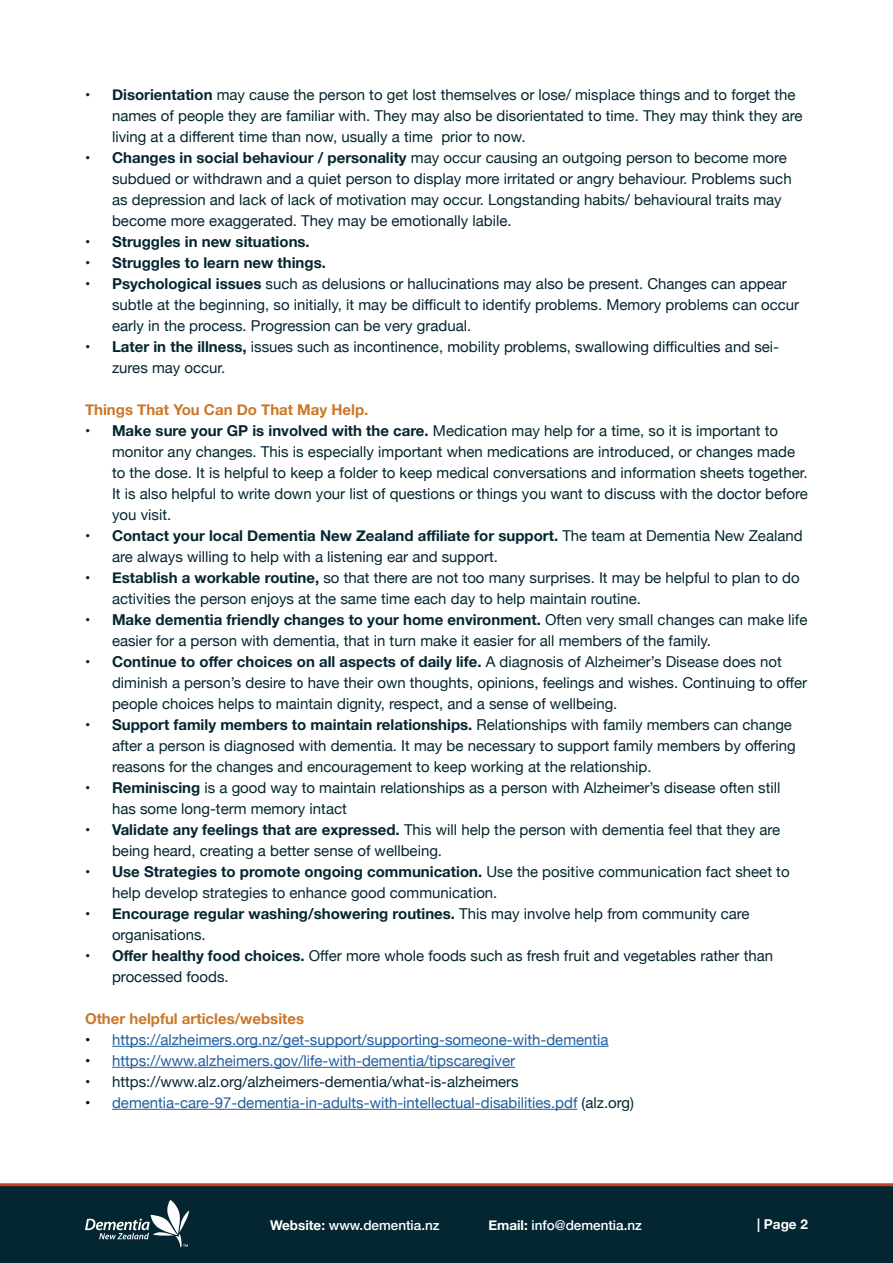
<style>
.page{position:relative;width:893px;height:1263px;background:#fff}
.page>*{position:absolute;margin:0;border:0;box-sizing:border-box;transform-origin:0 0}
.t1{font:15px/21px "Helvetica Neue";color:#052630}
.t2{font:15px "Helvetica Neue";color:#215e9e}
.t3{font:700 15px "Helvetica Neue";color:#cb7729}
.t4{font:700 15px "Helvetica Neue";color:#052630}
.t5{font:500 13.5px "Helvetica Neue";color:#fff}
.t6{font:700 13.5px "Helvetica Neue";color:#fff}
.s1{font-weight:700}
.s2{color:#000}
.s3{color:#052630}
</style>
<div class="page">
<div style="left:0;top:1183px;width:893px;height:80px;background:#042630"></div>
<svg style="left:85px;top:1200px;width:104px;height:47px;background:#39545c"></svg>
<hr style="left:112px;top:1046px;width:497px;height:1px;background:#215e9e">
<hr style="left:112px;top:1067px;width:403px;height:1px;background:#215e9e">
<hr style="left:112px;top:1109px;width:465px;height:1px;background:#215e9e">
<p class="t1" style="left:112px;top:85px;width:692px;text-indent:-27px"><span class="s1">• Disorientation</span> may cause the person to get lost themselves or lose/ misplace things and to forget the names of people they are familiar with. They may also be disorientated to time. They may think they are living at a different time than now, usually a time prior to now.</p>
<p class="t1" style="left:112px;top:148px;width:681px;text-indent:-27px"><span class="s1">• Changes in social behaviour / personality</span> may occur causing an outgoing person to become more subdued or withdrawn and a quiet person to display more irritated or angry behaviour. Problems such as depression and lack of lack of motivation may occur. Longstanding habits/ behavioural traits may become more exaggerated. They may be emotionally labile.</p>
<p class="t4" style="left:85px;top:230px;width:226px">• Struggles in new situations.</p>
<p class="t4" style="left:85px;top:251px;width:242px">• Struggles to learn new things.</p>
<p class="t1" style="left:112px;top:274px;width:689px;text-indent:-27px"><span class="s1">• Psychological issues</span> such as delusions or hallucinations may also be present. Changes can appear subtle at the beginning, so initially, it may be difficult to identify problems. Memory problems can occur early in the process. Progression can be very gradual.</p>
<p class="t1" style="left:112px;top:337px;width:669px;text-indent:-27px"><span class="s1">• Later in the illness,</span> issues such as incontinence, mobility problems, swallowing difficulties and sei&shy;zures may occur.</p>
<p class="t3" style="left:85px;top:398px;width:285px">Things That You Can Do That May Help.</p>
<p class="t1" style="left:112px;top:421px;width:697px;text-indent:-27px"><span class="s1">• Make sure your GP is involved with the care.</span> Medication may help for a time, so it is important to monitor any changes. This is especially important when medications are introduced, or changes made to the dose. It is helpful to keep a folder to keep medical conversations and information sheets together.<br>It is also helpful to write down your list of questions or things you want to discuss with the doctor before you visit.</p>
<p class="t1" style="left:112px;top:526px;width:692px;text-indent:-27px"><span class="s1">• Contact your local Dementia New Zealand affiliate for support.</span> The team at Dementia New Zealand are always willing to help with a listening ear and support.</p>
<p class="t1" style="left:112px;top:568px;width:689px;text-indent:-27px"><span class="s1">• Establish a workable routine,</span> so that there are not too many surprises. It may be helpful to plan to do activities the person enjoys at the same time each day to help maintain routine.</p>
<p class="t1" style="left:112px;top:610px;width:697px;text-indent:-27px"><span class="s1">• Make dementia friendly changes to your home environment.</span> Often very small changes can make life easier for a person with dementia, that in turn make it easier for all members of the family.</p>
<p class="t1" style="left:112px;top:652px;width:697px;text-indent:-27px"><span class="s1">• Continue to offer choices on all aspects of daily life.</span> A diagnosis of Alzheimer’s Disease does not diminish a person’s desire to have their own thoughts, opinions, feelings and wishes. Continuing to offer people choices helps to maintain dignity, respect, and a sense of wellbeing.</p>
<p class="t1" style="left:112px;top:715px;width:685px;text-indent:-27px"><span class="s1">• Support family members to maintain relationships.</span> Relationships with family members can change after a person is diagnosed with dementia. It may be necessary to support family members by offering reasons for the changes and encouragement to keep working at the relationship.</p>
<p class="t1" style="left:112px;top:778px;width:670px;text-indent:-27px"><span class="s1">• Reminiscing</span> is a good way to maintain relationships as a person with Alzheimer’s disease often still has some long-term memory intact</p>
<p class="t1" style="left:112px;top:820px;width:670px;text-indent:-27px"><span class="s1">• Validate any feelings that are expressed.</span> This will help the person with dementia feel that they are being heard, creating a better sense of wellbeing.</p>
<p class="t1" style="left:112px;top:862px;width:679px;text-indent:-27px"><span class="s1">• Use Strategies to promote ongoing communication.</span> Use the positive communication fact sheet to help develop strategies to enhance good communication.</p>
<p class="t1" style="left:112px;top:904px;width:639px;text-indent:-27px"><span class="s1">• Encourage regular washing/showering routines.</span> This may involve help from community care organisations.</p>
<p class="t1" style="left:112px;top:946px;width:663px;text-indent:-27px"><span class="s1">• Offer healthy food choices.</span> Offer more whole foods such as fresh fruit and vegetables rather than processed foods.</p>
<p class="t3" style="left:85px;top:1007px;width:221px">Other helpful articles/websites</p>
<p class="t2" style="left:85px;top:1029px;width:525px"><span class="s2">•</span> https://alzheimers.org.nz/get-support/supporting-someone-with-dementia</p>
<p class="t2" style="left:85px;top:1050px;width:431px"><span class="s2">•</span> https://www.alzheimers.gov/life-with-dementia/tipscaregiver</p>
<p class="t1" style="left:85px;top:1072px;width:435px">• https://www.alz.org/alzheimers-dementia/what-is-alzheimers</p>
<p class="t2" style="left:85px;top:1092px;width:550px"><span class="s2">•</span> dementia-care-97-dementia-in-adults-with-intellectual-disabilities.pdf <span class="s3">(alz.org)</span></p>
<p class="t5" style="left:270px;top:1214px;width:171px"><span class="s1">Website:</span> www.dementia.nz</p>
<p class="t5" style="left:488px;top:1214px;width:155px"><span class="s1">Email:</span> info@dementia.nz</p>
<p class="t6" style="left:757px;top:1213px;width:52px">| Page 2</p>
</div>
